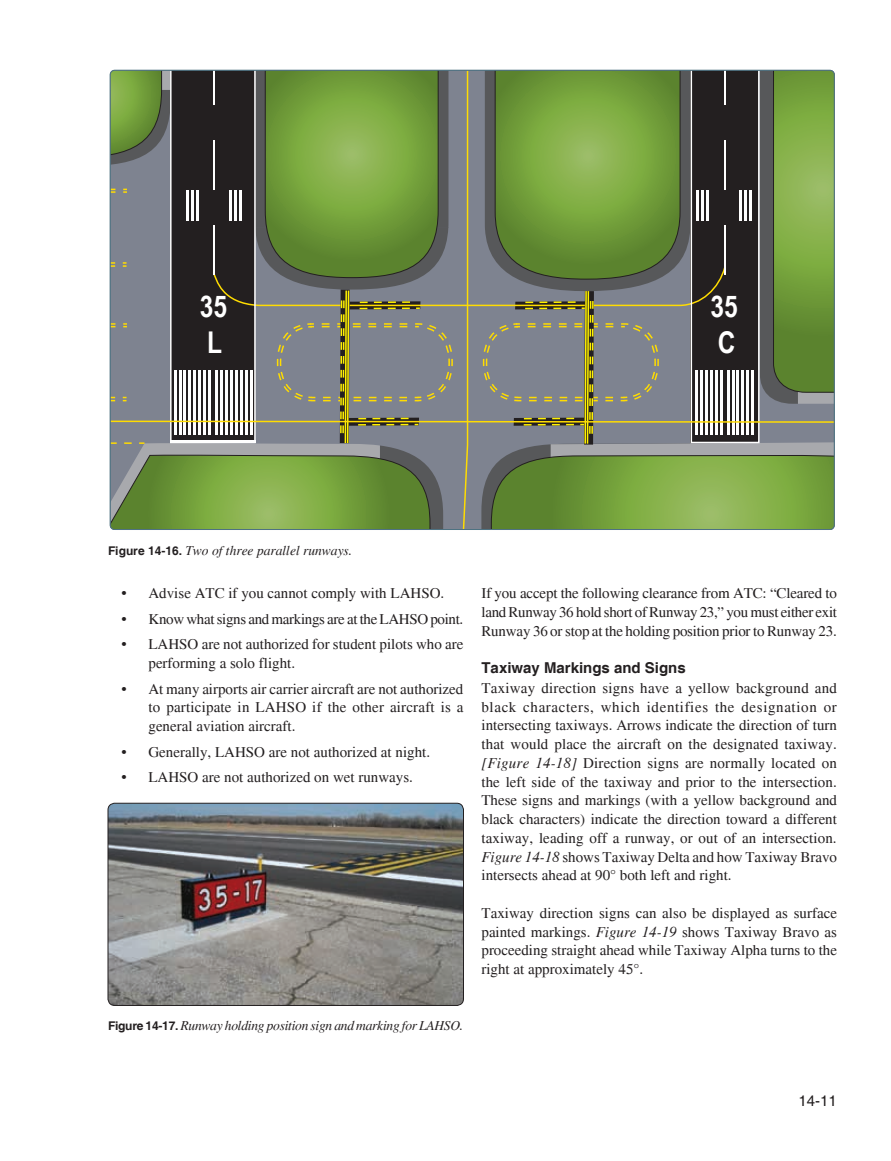
<style>
.page{position:relative;width:891px;height:1161px;background:#fff}
.page>*{position:absolute;margin:0;border:0;box-sizing:border-box;transform-origin:0 0}
.t1{font:700 30px/36.3px "Arial Narrow";color:#fff}
.t2{font:15px/18.8px "Times";color:#231f20;text-align:justify}
.t3{font:15px "Times";letter-spacing:-.02em;color:#231f20}
.t4{font:700 15px "Helvetica";color:#231f20}
.t5{font:15px "Helvetica";color:#231f20}
.t6{font:italic 13.5px "Times";letter-spacing:-.02em;color:#231f20}
.t7{font:italic 13.5px "Times";color:#231f20}
.s1{font-family:"Helvetica";font-weight:700;font-style:normal;font-size:12px}
.s2{font-style:italic}
</style>
<div class="page">
<svg style="left:110px;top:70px;width:723px;height:460px;background:#6f825a"></svg>
<img style="left:108px;top:803px;width:356px;height:202px">
<div style="left:108px;top:803px;width:356px;height:203px;border:1px solid #231f20;border-radius:7px"></div>
<p class="t1" style="left:200px;top:286px;width:29px">35<br>L</p>
<p class="t1" style="left:710px;top:286px;width:29px">35<br>C</p>
<p class="t7" style="left:108px;top:543px;width:246px"><span class="s1">Figure 14-16.</span> Two of three parallel runways.</p>
<p class="t2" style="left:122px;top:584px;width:324px">• Advise ATC if you cannot comply with LAHSO.</p>
<p class="t3" style="left:122px;top:610px;width:343px">• Know what signs and markings are at the LAHSO point.</p>
<p class="t2" style="left:148px;top:635px;width:317px;text-indent:-27px">• LAHSO are not authorized for student pilots who are performing a solo flight.</p>
<p class="t2" style="left:148px;top:679px;width:317px;text-indent:-27px">• At many airports air carrier aircraft are not authorized to participate in LAHSO if the other aircraft is a general aviation aircraft.</p>
<p class="t2" style="left:122px;top:742px;width:310px">• Generally, LAHSO are not authorized at night.</p>
<p class="t2" style="left:122px;top:768px;width:293px">• LAHSO are not authorized on wet runways.</p>
<p class="t6" style="left:108px;top:1018px;width:357px"><span class="s1">Figure 14-17.</span> Runway holding position sign and marking for LAHSO.</p>
<p class="t2" style="left:482px;top:584px;width:357px">If you accept the following clearance from ATC: “Cleared to land Runway 36 hold short of Runway 23,” you must either exit Runway 36 or stop at the holding position prior to Runway 23.</p>
<p class="t4" style="left:482px;top:658px;width:206px">Taxiway Markings and Signs</p>
<p class="t2" style="left:482px;top:679px;width:357px">Taxiway direction signs have a yellow background and black characters, which identifies the designation or intersecting taxiways. Arrows indicate the direction of turn that would place the aircraft on the designated taxiway. <span class="s2">[Figure 14-18]</span> Direction signs are normally located on the left side of the taxiway and prior to the intersection.<br>These signs and markings (with a yellow background and black characters) indicate the direction toward a different taxiway, leading off a runway, or out of an intersection.<br><span class="s2">Figure 14-18</span> shows Taxiway Delta and how Taxiway Bravo intersects ahead at 90° both left and right.</p>
<p class="t2" style="left:482px;top:904px;width:357px">Taxiway direction signs can also be displayed as surface painted markings. <span class="s2">Figure 14-19</span> shows Taxiway Bravo as proceeding straight ahead while Taxiway Alpha turns to the right at approximately 45°.</p>
<p class="t5" style="left:799px;top:1092px;width:40px">14-11</p>
</div>
